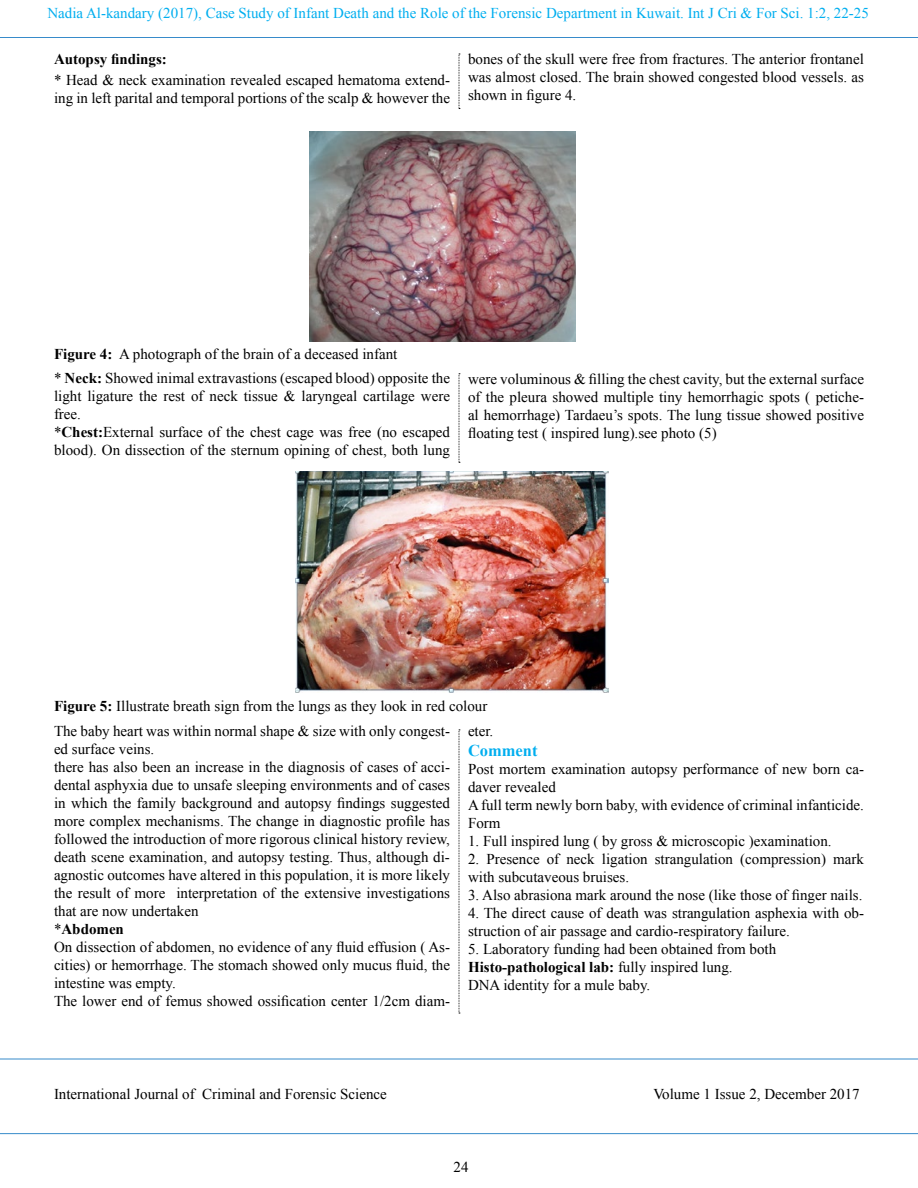
<style>
.page{position:relative;width:918px;height:1188px;background:#fff}
.page>*{position:absolute;margin:0;border:0;box-sizing:border-box;transform-origin:0 0}
.t1{font:700 16.5px "Times New Roman";color:#00aeef}
.t2{font:15px/18px "Times New Roman";color:#000}
.t3{font:15px "Times New Roman";color:#00aeef}
.t4{font:700 15px "Times New Roman";color:#000}
.s1{font-weight:700}
</style>
<div class="page">
<hr style="left:0;top:37px;width:918px;height:1px;background:#378bca">
<hr style="left:0;top:1059px;width:918px;height:1px;background:#378bca">
<hr style="left:0;top:1133px;width:918px;height:1px;background:#378bca">
<img style="left:309px;top:132px;width:267px;height:209px">
<img style="left:295px;top:472px;width:314px;height:220px">
<svg style="left:459px;top:54px;width:1px;height:55px"></svg>
<svg style="left:459px;top:373px;width:1px;height:90px"></svg>
<svg style="left:459px;top:730px;width:1px;height:284px"></svg>
<p class="t3" style="left:47px;top:3px;width:823px">Nadia Al-kandary (2017), Case Study of Infant Death and the Role of the Forensic Department in Kuwait. Int J Cri &amp; For Sci. 1:2, 22-25</p>
<p class="t4" style="left:54px;top:49px;width:114px">Autopsy findings:</p>
<p class="t2" style="left:54px;top:71px;width:398px">* Head &amp; neck examination revealed escaped hematoma extend&shy;ing in left parital and temporal portions of the scalp &amp; however the</p>
<p class="t2" style="left:468px;top:50px;width:398px;text-align:justify">bones of the skull were free from fractures. The anterior frontanel was almost closed. The brain showed congested blood vessels. as shown in figure 4.</p>
<p class="t2" style="left:54px;top:344px;width:345px"><span class="s1">Figure 4:</span> A photograph of the brain of a deceased infant</p>
<p class="t2" style="left:54px;top:368px;width:398px">* <span class="s1">Neck:</span> Showed inimal extravastions (escaped blood) opposite the light ligature the rest of neck tissue &amp; laryngeal cartilage were free.<br>*<span class="s1">Chest:</span>External surface of the chest cage was free (no escaped blood). On dissection of the sternum opining of chest, both lung</p>
<p class="t2" style="left:468px;top:370px;width:398px;text-align:justify">were voluminous &amp; filling the chest cavity, but the external surface of the pleura showed multiple tiny hemorrhagic spots ( petiche&shy;al hemorrhage) Tardaeu’s spots. The lung tissue showed positive floating test ( inspired lung).see photo (5)</p>
<p class="t2" style="left:54px;top:697px;width:435px"><span class="s1">Figure 5:</span> Illustrate breath sign from the lungs as they look in red colour</p>
<p class="t2" style="left:54px;top:722px;width:398px">The baby heart was within normal shape &amp; size with only congest&shy;ed surface veins.<br>there has also been an increase in the diagnosis of cases of acci&shy;dental asphyxia due to unsafe sleeping environments and of cases in which the family background and autopsy findings suggested more complex mechanisms. The change in diagnostic profile has followed the introduction of more rigorous clinical history review, death scene examination, and autopsy testing. Thus, although di&shy;agnostic outcomes have altered in this population, it is more likely the result of more interpretation of the extensive investigations that are now undertaken<br>*<span class="s1">Abdomen<br></span>On dissection of abdomen, no evidence of any fluid effusion ( As&shy;cities) or hemorrhage. The stomach showed only mucus fluid, the intestine was empty.<br>The lower end of femus showed ossification center 1/2cm diam-</p>
<p class="t2" style="left:468px;top:722px;width:27px">eter.</p>
<p class="t1" style="left:468px;top:739px;width:71px">Comment</p>
<p class="t2" style="left:468px;top:760px;width:398px">Post mortem examination autopsy performance of new born ca&shy;daver revealed<br>A full term newly born baby, with evidence of criminal infanticide.<br>Form</p>
<p class="t2" style="left:468px;top:832px;width:365px">1. Full inspired lung ( by gross &amp; microscopic )examination.</p>
<p class="t2" style="left:468px;top:850px;width:397px">2. Presence of neck ligation strangulation (compression) mark with subcutaveous bruises.</p>
<p class="t2" style="left:468px;top:886px;width:396px">3. Also abrasiona mark around the nose (like those of finger nails.</p>
<p class="t2" style="left:468px;top:904px;width:398px">4. The direct cause of death was strangulation asphexia with ob&shy;struction of air passage and cardio-respiratory failure.</p>
<p class="t2" style="left:468px;top:940px;width:310px">5. Laboratory funding had been obtained from both<br><span class="s1">Histo-pathological lab:</span> fully inspired lung.<br>DNA identity for a mule baby.</p>
<p class="t2" style="left:54px;top:1085px;width:334px">International Journal of Criminal and Forensic Science</p>
<p class="t2" style="left:653px;top:1085px;width:208px">Volume 1 Issue 2, December 2017</p>
<p class="t2" style="left:454px;top:1158px;width:16px">24</p>
</div>
